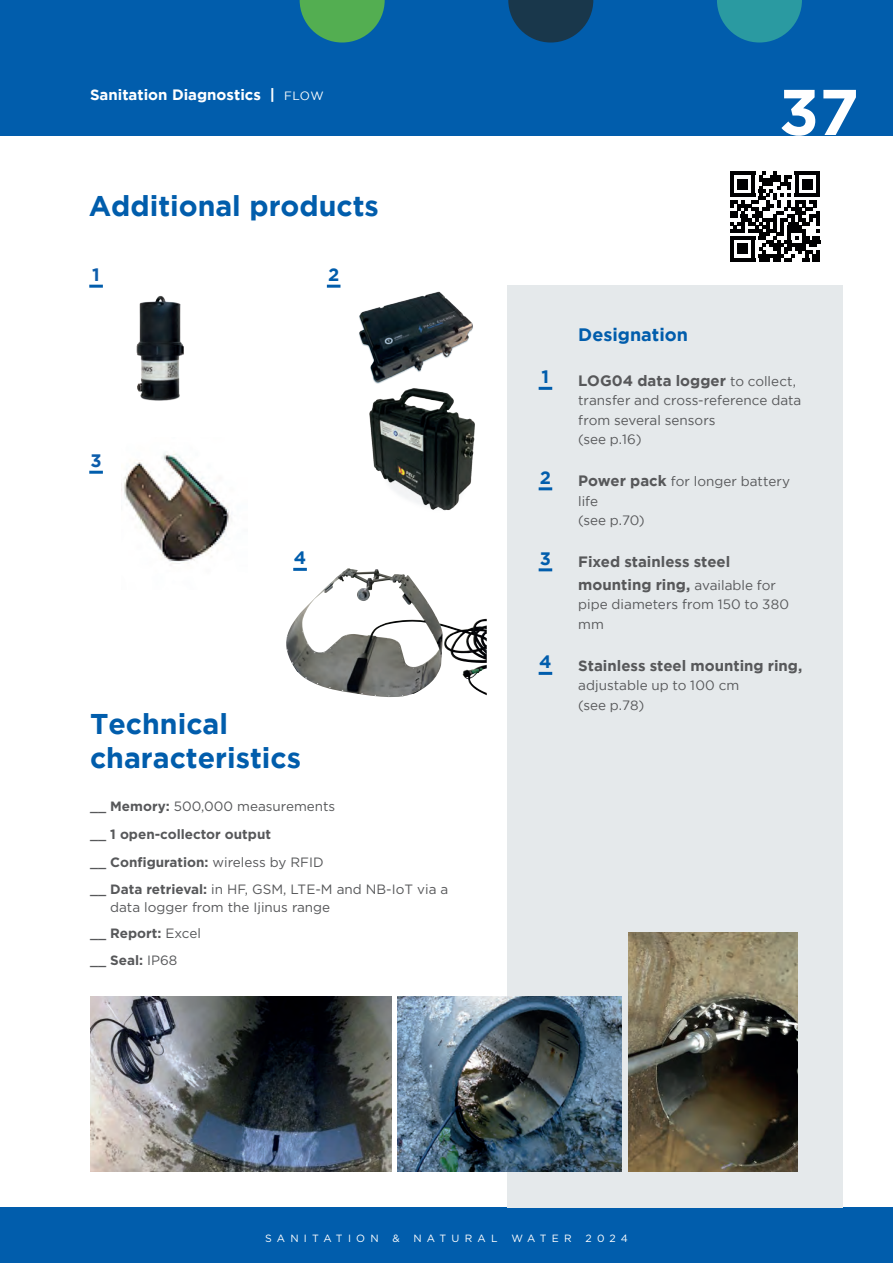
<style>
.page{position:relative;width:893px;height:1263px;background:#fff}
.page>*{position:absolute;margin:0;border:0;box-sizing:border-box;transform-origin:0 0}
.t1{font:700 64.5px "Gotham";color:#fff}
.t2{font:700 28.5px/34.2px "Gotham";color:#015dac}
.t3{font:700 18px "Gotham";color:#015dac}
.t4{font:700 18px "Gotham";color:#0d5dab}
.t5{font:700 15px/22.5px "Gotham";color:#57585a}
.t6{font:700 15px "Gotham";color:#fff}
.t7{font:13.5px/19.5px "Gotham";letter-spacing:.005em;color:#57585a}
.t8{font:700 13.5px/28px "Gotham";color:#57585a}
.t9{font:13.5px/18px "Gotham";color:#57585a}
.t10{font:10.5px "Gotham";color:#fff}
.t11{font:10.5px "Gotham";letter-spacing:.5em;color:#fff}
.t12{font:10.5px "Gotham";letter-spacing:.41em;color:#fff}
.s1{font-weight:400;font-size:12px}
.s2{font-weight:500}
.s3{font-weight:400}
.s4{font-weight:700}
.s5{font-weight:400;font-size:13.5px}
.s6{font-weight:700;font-size:15px}
</style>
<div class="page">
<div style="left:0;top:0;width:893px;height:135px;background:#015dac"></div>
<div style="left:0;top:1208px;width:893px;height:55px;background:#015dac"></div>
<div style="left:507px;top:285px;width:335px;height:923px;background:#e5e9eb"></div>
<img style="left:359px;top:291px;width:114px;height:93px">
<svg style="left:327px;top:285px;width:13px;height:3px"></svg>
<svg style="left:539px;top:387px;width:13px;height:3px"></svg>
<svg style="left:539px;top:487px;width:13px;height:3px"></svg>
<svg style="left:539px;top:568px;width:13px;height:3px"></svg>
<svg style="left:539px;top:672px;width:13px;height:3px"></svg>
<img style="left:90px;top:996px;width:301px;height:175px">
<img style="left:398px;top:996px;width:224px;height:175px">
<img style="left:136px;top:295px;width:48px;height:106px">
<hr style="left:89px;top:285px;width:14px;height:3px;background:#015dac">
<img style="left:124px;top:453px;width:107px;height:111px">
<hr style="left:89px;top:471px;width:14px;height:3px;background:#015dac">
<img style="left:369px;top:388px;width:106px;height:123px">
<img style="left:629px;top:932px;width:168px;height:239px">
<img style="left:286px;top:568px;width:201px;height:129px">
<hr style="left:293px;top:568px;width:14px;height:3px;background:#015dac">
<svg style="left:730px;top:171px;width:90px;height:90px"></svg>
<hr style="left:730px;top:258px;width:25px;height:3px;background:#000001">
<div style="left:737px;top:243px;width:11px;height:11px;background:#000001"></div>
<svg style="left:300px;top:0;width:85px;height:43px"></svg>
<svg style="left:508px;top:0;width:85px;height:43px"></svg>
<svg style="left:717px;top:0;width:85px;height:43px"></svg>
<p class="t6" style="left:90px;top:86px;width:235px">Sanitation Diagnostics | <span class="s1">FLOW</span></p>
<h2 class="t2" style="left:89px;top:188px;width:292px">Additional products</h2>
<h3 class="t4" style="left:92px;top:264px;width:9px">1</h3>
<h3 class="t4" style="left:90px;top:450px;width:13px">3</h3>
<h3 class="t3" style="left:328px;top:264px;width:13px">2</h3>
<h3 class="t3" style="left:294px;top:547px;width:14px">4</h3>
<h2 class="t2" style="left:90px;top:706px;width:213px">Technical characteristics</h2>
<p class="t8" style="left:90px;top:792px;width:247px"><span class="s2">__</span> Memory: <span class="s3">500,000 measurements </span><span class="s2">__</span> 1 open-collector output<br><span class="s2">__</span> Configuration: <span class="s3">wireless by RFID</span></p>
<p class="t9" style="left:110px;top:879px;width:340px;text-indent:-20px"><span class="s2">__</span> <span class="s4">Data retrieval:</span> in HF, GSM, LTE-M and NB-IoT via a data logger from the Ijinus range</p>
<p class="t8" style="left:90px;top:920px;width:112px;line-height:26.5px"><span class="s2">__</span> Report: <span class="s3">Excel </span><span class="s2">__</span> Seal: <span class="s3">IP68</span></p>
<h1 class="t1" style="left:779px;top:75px;width:81px">37</h1>
<h3 class="t3" style="left:542px;top:366px;width:9px">1</h3>
<h3 class="t3" style="left:540px;top:467px;width:13px">2</h3>
<h3 class="t3" style="left:540px;top:548px;width:13px">3</h3>
<h3 class="t3" style="left:539px;top:651px;width:14px">4</h3>
<h3 class="t3" style="left:578px;top:324px;width:111px">Designation</h3>
<p class="t5" style="left:578px;top:369px;width:219px">LOG04 data logger <span class="s5">to collect,</span></p>
<p class="t7" style="left:578px;top:390px;width:225px">transfer and cross-reference data from several sensors<br>(see p.16)</p>
<p class="t7" style="left:578px;top:471px;width:213px"><span class="s6">Power pack</span> for longer battery life<br>(see p.70)</p>
<p class="t5" style="left:578px;top:550px;width:199px">Fixed stainless steel mounting ring, <span class="s5">available for</span></p>
<p class="t7" style="left:578px;top:594px;width:212px">pipe diameters from 150 to 380 mm</p>
<p class="t5" style="left:578px;top:654px;width:226px">Stainless steel mounting ring,</p>
<p class="t7" style="left:578px;top:675px;width:162px">adjustable up to 100 cm (see p.78)</p>
<p class="t11" style="left:265px;top:1232px;width:115px">SANITATION</p>
<p class="t12" style="left:392px;top:1232px;width:9px">&amp;</p>
<p class="t11" style="left:413px;top:1232px;width:86px">NATURAL</p>
<p class="t12" style="left:511px;top:1232px;width:62px">WATER</p>
<p class="t12" style="left:585px;top:1232px;width:44px">2024</p>
<p class="t10" style="left:344px;top:1232px;width:207px">SANITATION &amp; NA URAL WATER 2024</p>
</div>
